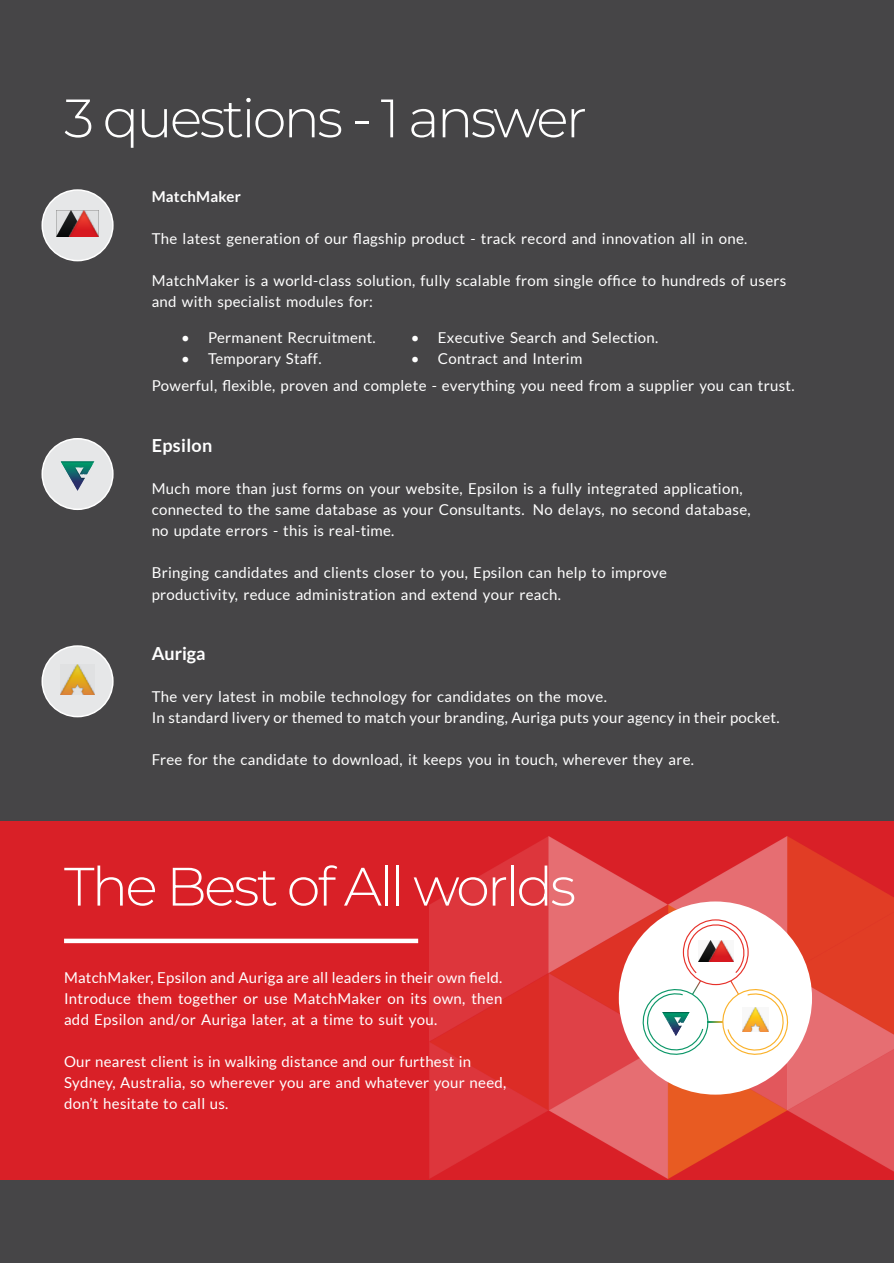
<style>
.page{position:relative;width:894px;height:1263px;background:#fff}
.page>*{position:absolute;margin:0;border:0;box-sizing:border-box;transform-origin:0 0}
.t1{font:300 54px "Montserrat";letter-spacing:-.05em;color:#fff}
.t2{font:700 18px "Lato";letter-spacing:.02em;color:#fff}
.t3{font:15px/21px "Lato";letter-spacing:.02em;color:#fff}
.t4{font:700 15px "Lato";letter-spacing:.015em;color:#fff}
</style>
<div class="page">
<div style="left:0;top:0;width:893px;height:1263px;background:#464547"></div>
<div style="left:0;top:821px;width:893px;height:358px;background:#d92027"></div>
<img style="left:429px;top:836px;width:464px;height:342px">
<hr style="left:64px;top:939px;width:354px;height:4px;background:#fff">
<div style="left:618px;top:901px;width:194px;height:194px;background:#fff;border-radius:50%"></div>
<svg style="left:638px;top:980px;width:154px;height:80px"></svg>
<img style="left:742px;top:1008px;width:27px;height:23px">
<svg style="left:685px;top:921px;width:63px;height:53px"></svg>
<img style="left:698px;top:940px;width:35px;height:22px">
<div style="left:42px;top:439px;width:71px;height:70px;background:#e6e7e8;border-radius:50%"></div>
<svg style="left:61px;top:461px;width:33px;height:30px"></svg>
<div style="left:41px;top:438px;width:73px;height:72px;border:2px solid #fff;border-radius:50%"></div>
<div style="left:42px;top:190px;width:71px;height:71px;background:#e6e7e8;border-radius:50%"></div>
<img style="left:56px;top:210px;width:43px;height:26px">
<div style="left:41px;top:189px;width:73px;height:72px;border:2px solid #fff;border-radius:50%"></div>
<div style="left:42px;top:646px;width:71px;height:71px;background:#e6e7e8;border-radius:50%"></div>
<img style="left:60px;top:664px;width:35px;height:30px">
<div style="left:41px;top:645px;width:73px;height:72px;border:2px solid #fff;border-radius:50%"></div>
<h1 class="t1" style="left:64px;top:85px;width:524px">3 questions - 1 answer</h1>
<p class="t4" style="left:152px;top:190px;width:91px">MatchMaker</p>
<p class="t3" style="left:152px;top:229px;width:597px">The latest generation of our flagship product - track record and innovation all in one.</p>
<p class="t3" style="left:152px;top:271px;width:636px">MatchMaker is a world-class solution, fully scalable from single office to hundreds of users and with specialist modules for:</p>
<p class="t3" style="left:181px;top:328px;width:196px">• Permanent Recruitment.</p>
<p class="t3" style="left:181px;top:349px;width:142px">• Temporary Staff.</p>
<p class="t3" style="left:411px;top:328px;width:249px">• Executive Search and Selection.</p>
<p class="t3" style="left:411px;top:349px;width:173px">• Contract and Interim</p>
<p class="t3" style="left:152px;top:376px;width:644px">Powerful, flexible, proven and complete - everything you need from a supplier you can trust.</p>
<p class="t2" style="left:152px;top:438px;width:62px">Epsilon</p>
<p class="t3" style="left:152px;top:479px;width:600px">Much more than just forms on your website, Epsilon is a fully integrated application, connected to the same database as your Consultants. No delays, no second database, no update errors - this is real-time.</p>
<p class="t3" style="left:152px;top:563px;width:516px">Bringing candidates and clients closer to you, Epsilon can help to improve productivity, reduce administration and extend your reach.</p>
<p class="t2" style="left:152px;top:645px;width:55px">Auriga</p>
<p class="t3" style="left:152px;top:687px;width:629px">The very latest in mobile technology for candidates on the move.<br>In standard livery or themed to match your branding, Auriga puts your agency in their pocket.</p>
<p class="t3" style="left:152px;top:750px;width:544px">Free for the candidate to download, it keeps you in touch, wherever they are.</p>
<h1 class="t1" style="left:64px;top:853px;width:513px">The Best of All worlds</h1>
<p class="t3" style="left:64px;top:967px;width:440px;text-align:justify">MatchMaker, Epsilon and Auriga are all leaders in their own field.<br>Introduce them together or use MatchMaker on its own, then add Epsilon and/or Auriga later, at a time to suit you.</p>
<p class="t3" style="left:64px;top:1051px;width:444px">Our nearest client is in walking distance and our furthest in<br>Sydney, Australia, so wherever you are and whatever your need, don’t hesitate to call us.</p>
</div>
